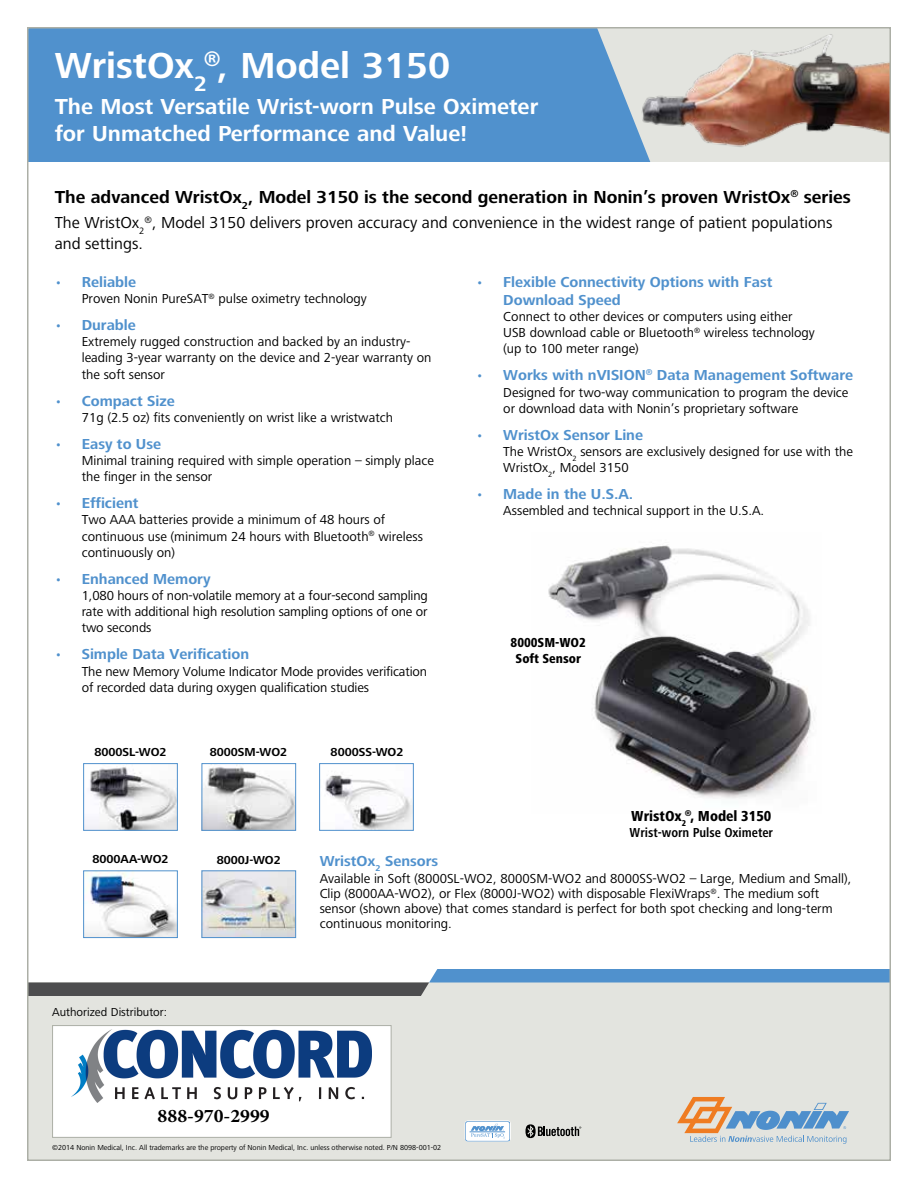
<style>
.page{position:relative;width:918px;height:1188px;background:#fff}
.page>*{position:absolute;margin:0;border:0;box-sizing:border-box;transform-origin:0 0}
.t1{font:700 37.5px "Frutiger Next LT";color:#fff}
.t2{font:700 27px "Adobe Arabic";color:#000}
.t3{font:700 22.5px/27px "Frutiger Next LT";color:#fff}
.t4{font:700 18px "Frutiger Next LT";color:#000}
.t5{font:16.5px/21px "Frutiger Next LT";color:#000}
.t6{font:700 15px/18px "Frutiger Next LT";color:#5091cd}
.t7{font:800 condensed 15px "Frutiger Next LT";color:#000}
.t8{font:13.5px/16.2px "Frutiger Next LT";color:#000}
.t9{font:700 condensed 13.5px "Frutiger Next LT";color:#000}
.t10{font:800 condensed 13.5px/16.2px "Frutiger Next LT";color:#000;text-align:center}
.t11{font:700 12px "Frutiger Next LT";color:#000}
.t12{font:12px "Frutiger Next LT";color:#000}
.t13{font:7.5px "Frutiger Next LT";color:#000}
.s1{font-weight:400;font-style:italic;font-size:13.5px}
</style>
<div class="page">
<img style="left:650px;top:30px;width:238px;height:132px">
<div style="left:30px;top:30px;width:620px;height:132px;background:#5091cd"></div>
<div style="left:27px;top:982px;width:864px;height:179px;background:#e3e4df"></div>
<svg style="left:30px;top:969px;width:858px;height:27px"></svg>
<div style="left:52px;top:1025px;width:340px;height:113px;background:#fff;border:1px solid #acafa6"></div>
<img style="left:85px;top:767px;width:91px;height:62px">
<div style="left:83px;top:763px;width:95px;height:68px;border:1px solid #5091cd"></div>
<img style="left:204px;top:765px;width:90px;height:64px">
<div style="left:202px;top:763px;width:94px;height:68px;border:1px solid #5091cd"></div>
<img style="left:325px;top:775px;width:87px;height:54px">
<div style="left:319px;top:763px;width:95px;height:68px;border:1px solid #5091cd"></div>
<img style="left:85px;top:872px;width:91px;height:64px">
<div style="left:83px;top:870px;width:95px;height:68px;border:1px solid #5091cd"></div>
<img style="left:204px;top:872px;width:90px;height:64px">
<div style="left:202px;top:870px;width:94px;height:68px;border:1px solid #5091cd"></div>
<svg style="left:465px;top:1120px;width:46px;height:22px"></svg>
<svg style="left:465px;top:1121px;width:45px;height:20px"></svg>
<svg style="left:526px;top:1124px;width:55px;height:14px"></svg>
<svg style="left:677px;top:1097px;width:172px;height:47px"></svg>
<img style="left:548px;top:542px;width:267px;height:257px">
<img style="left:71px;top:1030px;width:300px;height:72px">
<h1 class="t1" style="left:55px;top:45px;width:397px">WristOx<sub>2</sub><sup>®</sup>, Model 3150</h1>
<h3 class="t3" style="left:55px;top:93px;width:485px">The Most Versatile Wrist-worn Pulse Oximeter for Unmatched Performance and Value!</h3>
<h3 class="t4" style="left:55px;top:187px;width:798px">The advanced WristOx<sub>2</sub>, Model 3150 is the second generation in Nonin’s proven WristOx<sup>®</sup> series</h3>
<p class="t5" style="left:55px;top:212px;width:779px">The WristOx<sub>2</sub><sup>®</sup>, Model 3150 delivers proven accuracy and convenience in the widest range of patient populations and settings.</p>
<p class="t6" style="left:55px;top:273px;width:83px"><span class="s1">•</span> Reliable</p>
<p class="t8" style="left:82px;top:290px;width:287px">Proven Nonin PureSAT<sup>®</sup> pulse oximetry technology</p>
<p class="t6" style="left:55px;top:316px;width:83px"><span class="s1">•</span> Durable</p>
<p class="t8" style="left:82px;top:334px;width:351px">Extremely rugged construction and backed by an industry&shy;leading 3-year warranty on the device and 2-year warranty on the soft sensor</p>
<p class="t6" style="left:55px;top:392px;width:122px"><span class="s1">•</span> Compact Size</p>
<p class="t8" style="left:82px;top:409px;width:313px">71g (2.5 oz) fits conveniently on wrist like a wristwatch</p>
<p class="t6" style="left:55px;top:435px;width:108px"><span class="s1">•</span> Easy to Use</p>
<p class="t8" style="left:82px;top:452px;width:354px">Minimal training required with simple operation – simply place the finger in the sensor</p>
<p class="t6" style="left:55px;top:494px;width:85px"><span class="s1">•</span> Efficient</p>
<p class="t8" style="left:82px;top:512px;width:343px">Two AAA batteries provide a minimum of 48 hours of continuous use (minimum 24 hours with Bluetooth<sup>®</sup> wireless continuously on)</p>
<p class="t6" style="left:55px;top:570px;width:157px"><span class="s1">•</span> Enhanced Memory</p>
<p class="t8" style="left:82px;top:587px;width:348px;text-align:justify">1,080 hours of non-volatile memory at a four-second sampling rate with additional high resolution sampling options of one or two seconds</p>
<p class="t6" style="left:55px;top:645px;width:196px"><span class="s1">•</span> Simple Data Verification</p>
<p class="t8" style="left:82px;top:663px;width:347px">The new Memory Volume Indicator Mode provides verification of recorded data during oxygen qualification studies</p>
<p class="t11" style="left:94px;top:745px;width:74px">8000SL-WO2</p>
<p class="t11" style="left:210px;top:745px;width:79px">8000SM-WO2</p>
<p class="t11" style="left:331px;top:745px;width:74px">8000SS-WO2</p>
<p class="t6" style="left:503px;top:273px;width:271px;text-indent:-27px"><span class="s1">•</span> Flexible Connectivity Options with Fast<br>Download Speed</p>
<p class="t8" style="left:503px;top:308px;width:313px">Connect to other devices or computers using either<br>USB download cable or Bluetooth<sup>®</sup> wireless technology (up to 100 meter range)</p>
<p class="t6" style="left:476px;top:366px;width:378px"><span class="s1">•</span> Works with nVISION<sup>®</sup> Data Management Software</p>
<p class="t8" style="left:503px;top:384px;width:347px">Designed for two-way communication to program the device or download data with Nonin’s proprietary software</p>
<p class="t6" style="left:476px;top:426px;width:168px"><span class="s1">•</span> WristOx Sensor Line</p>
<p class="t8" style="left:503px;top:443px;width:351px">The WristOx<sub>2</sub> sensors are exclusively designed for use with the<br>WristOx<sub>2</sub>, Model 3150</p>
<p class="t6" style="left:476px;top:485px;width:159px"><span class="s1">•</span> Made in the U.S.A.</p>
<p class="t8" style="left:503px;top:503px;width:263px">Assembled and technical support in the U.S.A.</p>
<p class="t10" style="left:511px;top:634px;width:77px">8000SM-WO2<br>Soft Sensor</p>
<p class="t7" style="left:631px;top:808px;width:142px">WristOx<sub>2</sub><sup>®</sup>, Model 3150</p>
<p class="t9" style="left:630px;top:825px;width:145px">Wrist-worn Pulse Oximeter</p>
<p class="t11" style="left:92px;top:852px;width:78px">8000AA-WO2</p>
<p class="t11" style="left:217px;top:853px;width:66px">8000J-WO2</p>
<p class="t12" style="left:52px;top:1006px;width:116px">Authorized Distributor:</p>
<h2 class="t2" style="left:158px;top:1097px;width:114px">888-970-2999</h2>
<p class="t6" style="left:320px;top:852px;width:120px">WristOx<sub>2</sub> Sensors</p>
<p class="t8" style="left:320px;top:871px;width:533px;line-height:15px">Available in Soft (8000SL-WO2, 8000SM-WO2 and 8000SS-WO2 – Large, Medium and Small), Clip (8000AA-WO2), or Flex (8000J-WO2) with disposable FlexiWraps<sup>®</sup>. The medium soft sensor (shown above) that comes standard is perfect for both spot checking and long-term continuous monitoring.</p>
<p class="t13" style="left:52px;top:1143px;width:391px">©2014 Nonin Medical, Inc. All trademarks are the property of Nonin Medical, Inc. unless otherwise noted. P/N 8098-001-02</p>
</div>
